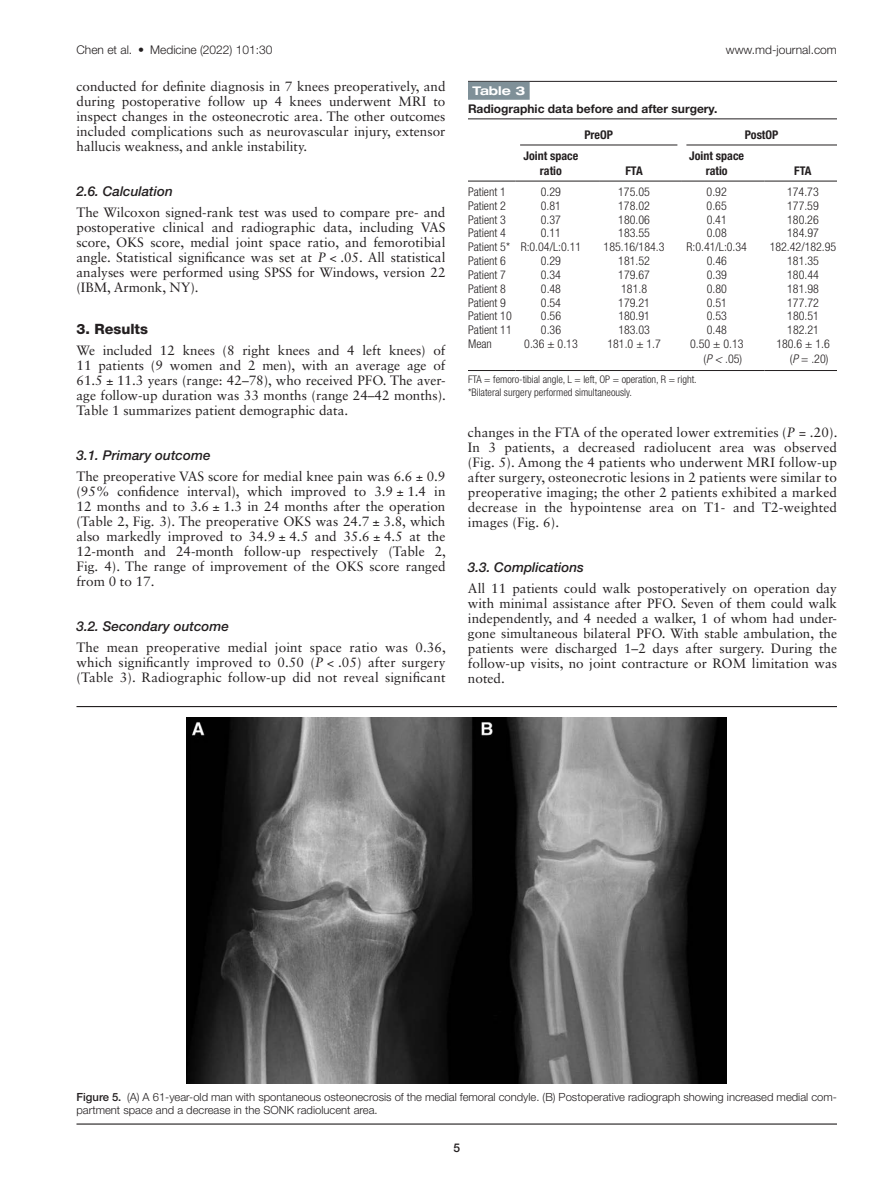
<style>
.page{position:relative;width:891px;height:1188px;background:#fff}
.page>*{position:absolute;margin:0;border:0;box-sizing:border-box;transform-origin:0 0}
.t1{font:800 14.25px "Helvetica Neue LT Std";color:#231f20}
.t2{font:13.5px/15px "Sabon LT Std";color:#231f20;text-align:justify}
.t3{font:italic 500 13.5px "Helvetica Neue LT Std";color:#231f20}
.t4{font:300 condensed 12px/15px "Helvetica Neue LT Std";color:#231f20;text-align:right}
.t5{font:300 12px "Helvetica Neue LT Std";color:#231f20}
.t6{font:700 condensed 12px/15px "Helvetica Neue LT Std";color:#231f20;text-align:center}
.t7{font:700 12px "Helvetica Neue LT Std";color:#231f20}
.t8{font:700 expanded 12px "Helvetica Neue LT Std";color:#fff}
.t9{font:500 12px "Helvetica Neue LT Std";color:#231f20}
.t10{font:300 11.25px/13.5px "Helvetica Neue LT Std";color:#231f20}
.t11{font:300 condensed 10.5px/13.5px "Helvetica Neue LT Std";color:#231f20}
.s1{font-style:italic}
.s2{font-weight:500}
</style>
<div class="page">
<hr style="left:468px;top:81px;width:369px;height:1px;background:#231f20">
<div style="left:468px;top:82px;width:62px;height:18px;background:#7f9098"></div>
<hr style="left:468px;top:118px;width:369px;height:1px;background:#231f20">
<hr style="left:468px;top:181px;width:48px;height:1px;background:#231f20">
<hr style="left:516px;top:181px;width:83px;height:1px;background:#231f20">
<hr style="left:599px;top:181px;width:83px;height:1px;background:#231f20">
<hr style="left:682px;top:181px;width:82px;height:1px;background:#231f20">
<hr style="left:764px;top:181px;width:73px;height:1px;background:#231f20">
<hr style="left:468px;top:370px;width:48px;height:1px;background:#231f20">
<hr style="left:516px;top:370px;width:83px;height:1px;background:#231f20">
<hr style="left:599px;top:370px;width:83px;height:1px;background:#231f20">
<hr style="left:682px;top:370px;width:82px;height:1px;background:#231f20">
<hr style="left:764px;top:370px;width:73px;height:1px;background:#231f20">
<hr style="left:520px;top:145px;width:157px;height:1px;background:#231f20">
<hr style="left:686px;top:145px;width:151px;height:1px;background:#231f20">
<img style="left:187px;top:717px;width:540px;height:367px">
<hr style="left:76px;top:706px;width:761px;height:1px;background:#231f20">
<hr style="left:76px;top:1123px;width:761px;height:2px;background:#231f20">
<p class="t5" style="left:76px;top:42px;width:198px">Chen et al. • Medicine (2022) 101:30</p>
<p class="t5" style="left:726px;top:42px;width:113px">www.md-journal.com</p>
<p class="t2" style="left:76px;top:79px;width:371px">conducted for definite diagnosis in 7 knees preoperatively, and during postoperative follow up 4 knees underwent MRI to inspect changes in the osteonecrotic area. The other outcomes included complications such as neurovascular injury, extensor hallucis weakness, and ankle instability.</p>
<p class="t3" style="left:76px;top:184px;width:98px">2.6. Calculation</p>
<p class="t2" style="left:76px;top:205px;width:371px">The Wilcoxon signed-rank test was used to compare pre- and postoperative clinical and radiographic data, including VAS score, OKS score, medial joint space ratio, and femorotibial angle. Statistical significance was set at <span class="s1">P</span> &lt; .05. All statistical analyses were performed using SPSS for Windows, version 22 (IBM, Armonk, NY).</p>
<p class="t1" style="left:76px;top:321px;width:73px">3. Results</p>
<p class="t2" style="left:76px;top:343px;width:371px">We included 12 knees (8 right knees and 4 left knees) of 11 patients (9 women and 2 men), with an average age of 61.5 ± 11.3 years (range: 42–78), who received PFO. The aver&shy;age follow-up duration was 33 months (range 24–42 months).<br>Table 1 summarizes patient demographic data.</p>
<p class="t3" style="left:76px;top:448px;width:136px">3.1. Primary outcome</p>
<p class="t2" style="left:76px;top:469px;width:371px">The preoperative VAS score for medial knee pain was 6.6 ± 0.9 (95% confidence interval), which improved to 3.9 ± 1.4 in 12 months and to 3.6 ± 1.3 in 24 months after the operation (Table 2, Fig. 3). The preoperative OKS was 24.7 ± 3.8, which also markedly improved to 34.9 ± 4.5 and 35.6 ± 4.5 at the 12-month and 24-month follow-up respectively (Table 2, Fig. 4). The range of improvement of the OKS score ranged from 0 to 17.</p>
<p class="t3" style="left:76px;top:619px;width:154px">3.2. Secondary outcome</p>
<p class="t2" style="left:76px;top:640px;width:371px">The mean preoperative medial joint space ratio was 0.36, which significantly improved to 0.50 (<span class="s1">P</span> &lt; .05) after surgery (Table 3). Radiographic follow-up did not reveal significant</p>
<p class="t8" style="left:472px;top:83px;width:54px">Table 3</p>
<p class="t7" style="left:468px;top:102px;width:251px">Radiographic data before and after surgery.</p>
<p class="t6" style="left:584px;top:127px;width:30px">PreOP</p>
<p class="t6" style="left:745px;top:127px;width:35px">PostOP</p>
<p class="t6" style="left:523px;top:148px;width:56px">Joint space ratio</p>
<p class="t6" style="left:689px;top:148px;width:56px">Joint space ratio</p>
<p class="t6" style="left:625px;top:163px;width:19px">FTA</p>
<p class="t6" style="left:794px;top:163px;width:19px">FTA</p>
<p class="t4" style="left:468px;top:184px;width:39px">Patient 1</p>
<p class="t4" style="left:541px;top:184px;width:22px">0.29</p>
<p class="t4" style="left:618px;top:184px;width:33px">175.05</p>
<p class="t4" style="left:707px;top:184px;width:22px">0.92</p>
<p class="t4" style="left:787px;top:184px;width:33px">174.73</p>
<p class="t4" style="left:468px;top:198px;width:39px">Patient 2</p>
<p class="t4" style="left:541px;top:198px;width:22px">0.81</p>
<p class="t4" style="left:618px;top:198px;width:33px">178.02</p>
<p class="t4" style="left:707px;top:198px;width:22px">0.65</p>
<p class="t4" style="left:787px;top:198px;width:33px">177.59</p>
<p class="t4" style="left:468px;top:212px;width:39px">Patient 3</p>
<p class="t4" style="left:541px;top:212px;width:22px">0.37</p>
<p class="t4" style="left:618px;top:212px;width:33px">180.06</p>
<p class="t4" style="left:707px;top:212px;width:22px">0.41</p>
<p class="t4" style="left:787px;top:212px;width:33px">180.26</p>
<p class="t4" style="left:468px;top:226px;width:39px">Patient 4</p>
<p class="t4" style="left:541px;top:226px;width:22px">0.11</p>
<p class="t4" style="left:618px;top:226px;width:33px">183.55</p>
<p class="t4" style="left:707px;top:226px;width:22px">0.08</p>
<p class="t4" style="left:787px;top:226px;width:33px">184.97</p>
<p class="t4" style="left:468px;top:239px;width:115px">Patient 5* R:0.04/L:0.11</p>
<p class="t4" style="left:604px;top:239px;width:62px">185.16/184.3</p>
<p class="t4" style="left:687px;top:239px;width:62px">R:0.41/L:0.34</p>
<p class="t4" style="left:770px;top:239px;width:68px">182.42/182.95</p>
<p class="t4" style="left:468px;top:253px;width:39px">Patient 6</p>
<p class="t4" style="left:541px;top:253px;width:22px">0.29</p>
<p class="t4" style="left:618px;top:253px;width:33px">181.52</p>
<p class="t4" style="left:707px;top:253px;width:22px">0.46</p>
<p class="t4" style="left:787px;top:253px;width:33px">181.35</p>
<p class="t4" style="left:468px;top:267px;width:39px">Patient 7</p>
<p class="t4" style="left:541px;top:267px;width:22px">0.34</p>
<p class="t4" style="left:618px;top:267px;width:33px">179.67</p>
<p class="t4" style="left:707px;top:267px;width:22px">0.39</p>
<p class="t4" style="left:787px;top:267px;width:33px">180.44</p>
<p class="t4" style="left:468px;top:281px;width:39px">Patient 8</p>
<p class="t4" style="left:541px;top:281px;width:22px">0.48</p>
<p class="t4" style="left:621px;top:281px;width:27px">181.8</p>
<p class="t4" style="left:707px;top:281px;width:22px">0.80</p>
<p class="t4" style="left:787px;top:281px;width:33px">181.98</p>
<p class="t4" style="left:468px;top:295px;width:39px">Patient 9</p>
<p class="t4" style="left:541px;top:295px;width:22px">0.54</p>
<p class="t4" style="left:618px;top:295px;width:33px">179.21</p>
<p class="t4" style="left:707px;top:295px;width:22px">0.51</p>
<p class="t4" style="left:787px;top:295px;width:33px">177.72</p>
<p class="t4" style="left:468px;top:308px;width:45px">Patient 10</p>
<p class="t4" style="left:541px;top:308px;width:22px">0.56</p>
<p class="t4" style="left:618px;top:308px;width:33px">180.91</p>
<p class="t4" style="left:707px;top:308px;width:22px">0.53</p>
<p class="t4" style="left:787px;top:308px;width:33px">180.51</p>
<p class="t4" style="left:468px;top:322px;width:45px">Patient 11</p>
<p class="t4" style="left:541px;top:322px;width:22px">0.36</p>
<p class="t4" style="left:618px;top:322px;width:33px">183.03</p>
<p class="t4" style="left:707px;top:322px;width:22px">0.48</p>
<p class="t4" style="left:787px;top:322px;width:33px">182.21</p>
<p class="t4" style="left:468px;top:336px;width:25px">Mean</p>
<p class="t4" style="left:524px;top:336px;width:55px">0.36 ± 0.13</p>
<p class="t4" style="left:607px;top:336px;width:55px">181.0 ± 1.7</p>
<p class="t4" style="left:690px;top:336px;width:55px">0.50 ± 0.13 (<span class="s1">P &lt;</span> .05)</p>
<p class="t4" style="left:776px;top:336px;width:55px">180.6 ± 1.6 (<span class="s1">P</span> = .20)</p>
<p class="t11" style="left:468px;top:372px;width:230px">FTA = femoro-tibial angle, L = left, OP = operation, R = right. *Bilateral surgery performed simultaneously.</p>
<p class="t2" style="left:468px;top:424px;width:371px">changes in the FTA of the operated lower extremities (<span class="s1">P</span> = .20).<br>In 3 patients, a decreased radiolucent area was observed (Fig. 5). Among the 4 patients who underwent MRI follow-up after surgery, osteonecrotic lesions in 2 patients were similar to preoperative imaging; the other 2 patients exhibited a marked decrease in the hypointense area on T1- and T2-weighted images (Fig. 6).</p>
<p class="t3" style="left:468px;top:559px;width:118px">3.3. Complications</p>
<p class="t2" style="left:468px;top:580px;width:371px">All 11 patients could walk postoperatively on operation day with minimal assistance after PFO. Seven of them could walk independently, and 4 needed a walker, 1 of whom had under&shy;gone simultaneous bilateral PFO. With stable ambulation, the patients were discharged 1–2 days after surgery. During the follow-up visits, no joint contracture or ROM limitation was noted.</p>
<p class="t10" style="left:76px;top:1090px;width:762px"><span class="s2">Figure 5.</span> (A) A 61-year-old man with spontaneous osteonecrosis of the medial femoral condyle. (B) Postoperative radiograph showing increased medial com&shy;partment space and a decrease in the SONK radiolucent area.</p>
<p class="t9" style="left:453px;top:1140px;width:8px">5</p>
</div>
